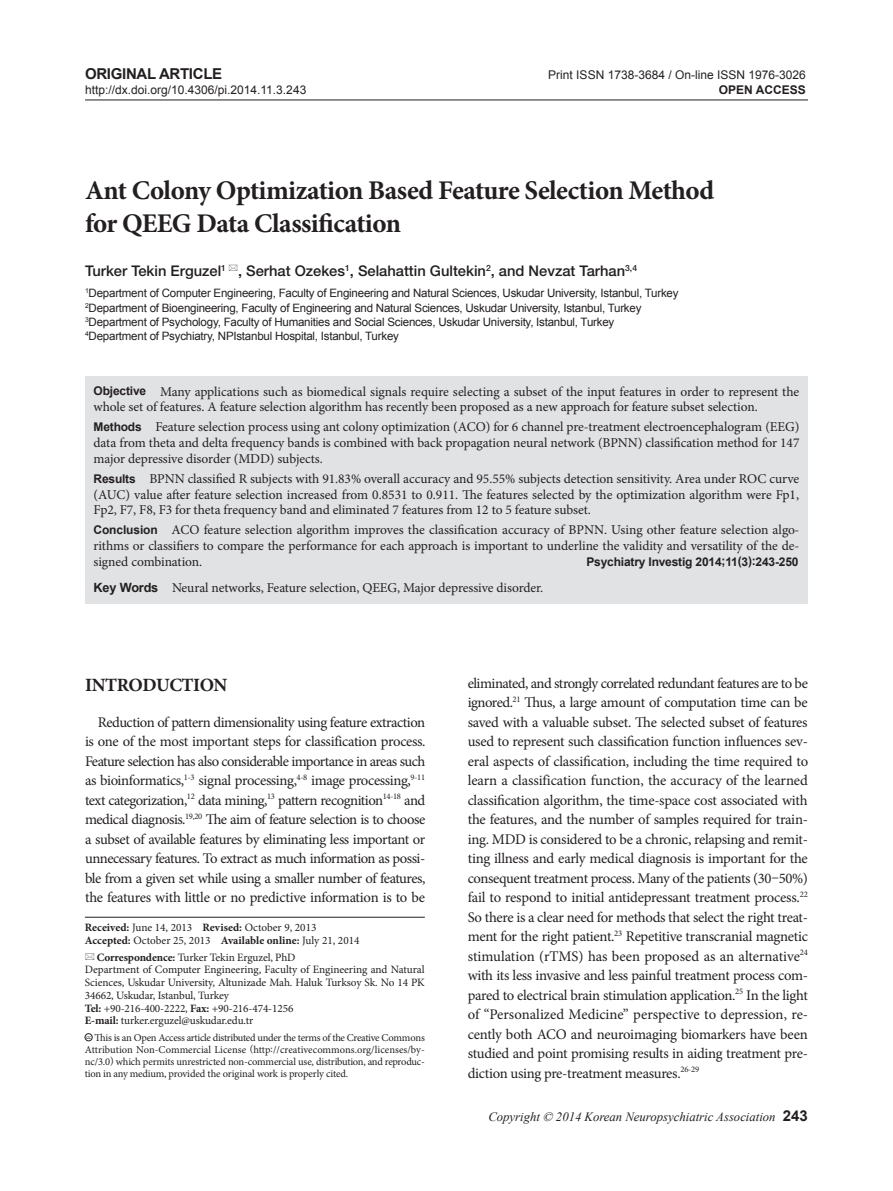
<style>
.page{position:relative;width:893px;height:1191px;background:#fff}
.page>*{position:absolute;margin:0;border:0;box-sizing:border-box;transform-origin:0 0}
.논문제목{font:700 27px "Minion Pro";letter-spacing:-.02em;color:#231f20}
.큰제목{font:700 18.75px "Minion Pro";letter-spacing:-.02em;color:#231f20}
.t1{font:700 15px "Arial";letter-spacing:-.02em;color:#231f20}
.본문{font:14.7px/19.5px "Minion Pro";letter-spacing:-.02em;color:#231f20;text-align:justify}
.이름{font:500 14.7px "Helvetica Neue LT Std";color:#231f20}
.초록{font:13.5px/15.8px "Minion Pro";letter-spacing:-.005em;color:#231f20;text-align:justify}
.t2{font:italic 12.75px "Times New Roman";color:#231f20}
.t3{font:12px "Arial";color:#231f20}
.초록-2{font:700 12px "Arial";letter-spacing:-.015em;color:#231f20}
.소속{font:11.55px "Arial";letter-spacing:-.02em;color:#231f20}
.교신저자{font:11.25px/12.8px "Minion Pro";letter-spacing:-.01em;color:#231f20;text-align:justify}
.날짜{font:700 11.25px "Minion Pro";color:#231f20}
.날짜-2{font:11.25px "Minion Pro";color:#231f20}
.날짜-3{font:10.5px/12px "Minion Pro";letter-spacing:-.015em;color:#231f20;text-align:justify}
.t4{font:6.6px "Minion Pro";color:#231f20}
.s1{font-family:"Arial";font-weight:700;font-size:12px}
.s2{font-family:"Arial";font-weight:700;font-size:12.75px;color:#e1e2e4}
.s3{font-family:"Arial";font-weight:700;font-size:12.75px}
.s4{font-weight:700}
.s5{font-weight:400}
.s6{font-family:"Arial";font-weight:700;font-style:normal;font-size:15px}
</style>
<div class="page">
<hr style="left:85px;top:100px;width:723px;height:1px;background:#231f20">
<div style="left:85px;top:376px;width:723px;height:227px;background:#e1e2e4"></div>
<hr style="left:85px;top:917px;width:340px;height:1px;background:#231f20">
<div style="left:85px;top:1033px;width:7px;height:8px;border:1px solid #231f20;border-radius:50%"></div>
<p class="t1" style="left:85px;top:64px;width:139px">ORIGINAL ARTICLE</p>
<p class="t3" style="left:85px;top:82px;width:223px">http://dx.doi.org/10.4306/pi.2014.11.3.243</p>
<p class="t3" style="left:548px;top:67px;width:259px">Print ISSN 1738-3684 / On-line ISSN 1976-3026</p>
<p class="초록-2" style="left:719px;top:82px;width:88px">OPEN ACCESS</p>
<p class="논문제목" style="left:85px;top:171px;width:631px">Ant Colony Optimization Based Feature Selection Method</p>
<p class="논문제목" style="left:85px;top:204px;width:318px">for QEEG Data Classification</p>
<p class="이름" style="left:85px;top:262px;width:554px">Turker Tekin Erguzel<sup>1</sup> , Serhat Ozekes<sup>1</sup>, Selahattin Gultekin<sup>2</sup>, and Nevzat Tarhan<sup>3,4</sup></p>
<p class="소속" style="left:85px;top:286px;width:595px"><sup>1</sup>Department of Computer Engineering, Faculty of Engineering and Natural Sciences, Uskudar University, Istanbul, Turkey</p>
<p class="소속" style="left:85px;top:300px;width:558px"><sup>2</sup>Department of Bioengineering, Faculty of Engineering and Natural Sciences, Uskudar University, Istanbul, Turkey</p>
<p class="소속" style="left:85px;top:314px;width:531px"><sup>3</sup>Department of Psychology, Faculty of Humanities and Social Sciences, Uskudar University, Istanbul, Turkey</p>
<p class="소속" style="left:85px;top:329px;width:315px"><sup>4</sup>Department of Psychiatry, NPIstanbul Hospital, Istanbul, Turkey</p>
<p class="초록" style="left:94px;top:383px;width:707px"><span class="s1">Objective</span><span class="s2">aa</span>Many applications such as biomedical signals require selecting a subset of the input features in order to represent the whole set of features. A feature selection algorithm has recently been proposed as a new approach for feature subset selection.</p>
<p class="초록" style="left:94px;top:419px;width:707px"><span class="s1">Methods</span><span class="s2">aa</span>Feature selection process using ant colony optimization (ACO) for 6 channel pre-treatment electroencephalogram (EEG) data from theta and delta frequency bands is combined with back propagation neural network (BPNN) classification method for 147 major depressive disorder (MDD) subjects.</p>
<p class="초록" style="left:94px;top:471px;width:707px"><span class="s1">Results</span><span class="s2">aa</span>BPNN classified R subjects with 91.83% overall accuracy and 95.55% subjects detection sensitivity. Area under ROC curve (AUC) value after feature selection increased from 0.8531 to 0.911. The features selected by the optimization algorithm were Fp1, Fp2, F7, F8, F3 for theta frequency band and eliminated 7 features from 12 to 5 feature subset.</p>
<p class="초록" style="left:94px;top:522px;width:707px"><span class="s1">Conclusion</span><span class="s2">aa</span>ACO feature selection algorithm improves the classification accuracy of BPNN. Using other feature selection algo&shy;rithms or classifiers to compare the performance for each approach is important to underline the validity and versatility of the de&shy;signed combination.</p>
<p class="초록-2" style="left:586px;top:553px;width:214px">Psychiatry Investig 2014;11(3):243-250</p>
<p class="초록" style="left:94px;top:580px;width:451px"><span class="s3">Key Words</span><span class="s2">aa</span>Neural networks, Feature selection, QEEG, Major depressive disorder.</p>
<p class="큰제목" style="left:85px;top:671px;width:144px">INTRODUCTION</p>
<p class="본문" style="left:85px;top:712px;width:342px;text-indent:13px">Reduction of pattern dimensionality using feature extraction is one of the most important steps for classification process.<br>Feature selection has also considerable importance in areas such as bioinformatics,<sup>1-3</sup> signal processing,<sup>4-8</sup> image processing,<sup>9-11 </sup>text categorization,<sup>12</sup> data mining,<sup>13</sup> pattern recognition<sup>14-18</sup> and medical diagnosis.<sup>19,20</sup> The aim of feature selection is to choose a subset of available features by eliminating less important or unnecessary features. To extract as much information as possi&shy;ble from a given set while using a smaller number of features, the features with little or no predictive information is to be</p>
<p class="날짜-2" style="left:85px;top:919px;width:233px"><span class="s4">Received:</span> June 14, 2013 <span class="s4">Revised:</span> October 9, 2013</p>
<p class="날짜" style="left:85px;top:932px;width:276px">Accepted: <span class="s5">October 25, 2013</span> Available online: <span class="s5">July 21, 2014</span></p>
<p class="교신저자" style="left:97px;top:950px;width:200px"><span class="s4">Correspondence:</span> Turker Tekin Erguzel, PhD</p>
<p class="교신저자" style="left:85px;top:963px;width:342px">Department of Computer Engineering, Faculty of Engineering and Natural Sciences, Uskudar University, Altunizade Mah. Haluk Turksoy Sk. No 14 PK 34662, Uskudar, Istanbul, Turkey</p>
<p class="교신저자" style="left:85px;top:1001px;width:210px"><span class="s4">Tel:</span> +90-216-400-2222, <span class="s4">Fax:</span> +90-216-474-1256</p>
<p class="교신저자" style="left:85px;top:1014px;width:170px"><span class="s4">E-mail:</span> turker.erguzel@uskudar.edu.tr</p>
<p class="t4" style="left:86px;top:1032px;width:7px">cc</p>
<p class="날짜-3" style="left:85px;top:1031px;width:341px;text-indent:10px">This is an Open Access article distributed under the terms of the Creative Commons Attribution Non-Commercial License (http://creativecommons.org/licenses/by&shy;nc/3.0) which permits unrestricted non-commercial use, distribution, and reproduc&shy;tion in any medium, provided the original work is properly cited.</p>
<p class="본문" style="left:468px;top:673px;width:342px">eliminated, and strongly correlated redundant features are to be ignored.<sup>21</sup> Thus, a large amount of computation time can be saved with a valuable subset. The selected subset of features used to represent such classification function influences sev&shy;eral aspects of classification, including the time required to learn a classification function, the accuracy of the learned classification algorithm, the time-space cost associated with the features, and the number of samples required for train&shy;ing. MDD is considered to be a chronic, relapsing and remit&shy;ting illness and early medical diagnosis is important for the consequent treatment process. Many of the patients (30–50%) fail to respond to initial antidepressant treatment process.<sup>22<br></sup>So there is a clear need for methods that select the right treat&shy;ment for the right patient.<sup>23</sup> Repetitive transcranial magnetic stimulation (rTMS) has been proposed as an alternative<sup>24 </sup>with its less invasive and less painful treatment process com&shy;pared to electrical brain stimulation application.<sup>25</sup> In the light of “Personalized Medicine” perspective to depression, re&shy;cently both ACO and neuroimaging biomarkers have been studied and point promising results in aiding treatment pre&shy;diction using pre-treatment measures.<sup>26-29</sup></p>
<p class="t2" style="left:488px;top:1107px;width:321px">Copyright © 2014 Korean Neuropsychiatric Association <span class="s6">243</span></p>
</div>
